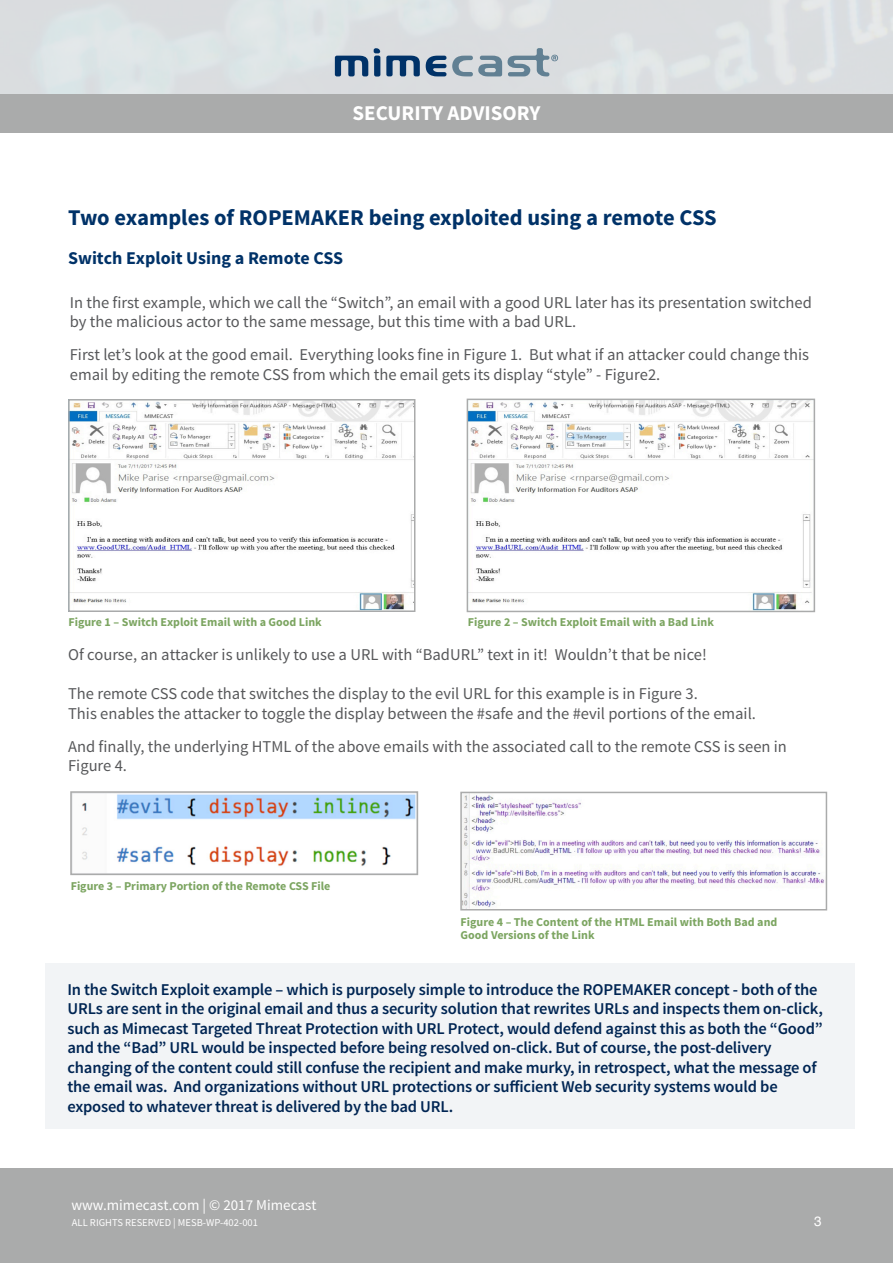
<style>
.page{position:relative;width:893px;height:1263px;background:#fff}
.page>*{position:absolute;margin:0;border:0;box-sizing:border-box;transform-origin:0 0}
.Intro{font:700 22.5px "Source Sans Pro";color:#003268}
.Page_Title{font:700 21px "Source Sans Pro";color:#fff}
.Subhead{font:700 18px "Source Sans Pro";color:#003268}
.Main_Text{font:16.5px/19.5px "Source Sans Pro";color:#57585a}
.Large_Bullet_Text{font:600 16.5px/19.5px "Source Sans Pro";letter-spacing:-.01em;color:#002553}
.t1{font:15px "Source Sans Pro";color:#fff}
.t2{font:13.5px "Helvetica";color:#fff}
.Image_Title{font:700 12px/13.5px "Source Sans Pro";color:#7ca561}
.t3{font:10.5px "Source Sans Pro";color:#fff}
</style>
<div class="page">
<div style="left:0;top:0;width:893px;height:106px;background:#dbdee1"></div>
<svg style="left:335px;top:56px;width:33px;height:20px"></svg>
<svg style="left:426px;top:56px;width:20px;height:20px"></svg>
<svg style="left:452px;top:56px;width:50px;height:20px"></svg>
<svg style="left:374px;top:48px;width:6px;height:29px"></svg>
<svg style="left:386px;top:56px;width:34px;height:20px"></svg>
<svg style="left:508px;top:48px;width:50px;height:28px"></svg>
<div style="left:0;top:94px;width:893px;height:39px;background:#aaabab"></div>
<div style="left:0;top:1168px;width:893px;height:95px;background:#aaabab"></div>
<div style="left:45px;top:963px;width:810px;height:166px;background:#f2f4f6"></div>
<img style="left:82px;top:794px;width:333px;height:72px">
<div style="left:70px;top:791px;width:348px;height:84px;border:2px solid #aaabab"></div>
<img style="left:463px;top:795px;width:361px;height:112px">
<div style="left:460px;top:792px;width:367px;height:118px;border:2px solid #aaabab"></div>
<img style="left:71px;top:402px;width:341px;height:207px">
<div style="left:68px;top:399px;width:347px;height:213px;border:2px solid #aaabab"></div>
<img style="left:470px;top:402px;width:342px;height:207px">
<div style="left:467px;top:399px;width:348px;height:213px;border:2px solid #aaabab"></div>
<p class="Page_Title" style="left:353px;top:99px;width:189px">SECURITY ADVISORY</p>
<p class="Intro" style="left:68px;top:203px;width:650px">Two examples of ROPEMAKER being exploited using a remote CSS</p>
<p class="Subhead" style="left:68px;top:246px;width:277px">Switch Exploit Using a Remote CSS</p>
<p class="Main_Text" style="left:70px;top:293px;width:743px">In the first example, which we call the “Switch”, an email with a good URL later has its presentation switched by the malicious actor to the same message, but this time with a bad URL.</p>
<p class="Main_Text" style="left:70px;top:345px;width:741px">First let’s look at the good email. Everything looks fine in Figure 1. But what if an attacker could change this email by editing the remote CSS from which the email gets its display “style” - Figure2.</p>
<p class="Image_Title" style="left:68px;top:616px;width:255px">Figure 1 – Switch Exploit Email with a Good Link</p>
<p class="Image_Title" style="left:468px;top:616px;width:248px">Figure 2 – Switch Exploit Email with a Bad Link</p>
<p class="Main_Text" style="left:68px;top:645px;width:640px">Of course, an attacker is unlikely to use a URL with “BadURL” text in it! Wouldn’t that be nice!</p>
<p class="Main_Text" style="left:68px;top:684px;width:689px">The remote CSS code that switches the display to the evil URL for this example is in Figure 3.<br>This enables the attacker to toggle the display between the #safe and the #evil portions of the email.</p>
<p class="Main_Text" style="left:68px;top:737px;width:720px">And finally, the underlying HTML of the above emails with the associated call to the remote CSS is seen in<br>Figure 4.</p>
<p class="Image_Title" style="left:71px;top:880px;width:261px">Figure 3 – Primary Portion of the Remote CSS File</p>
<p class="Image_Title" style="left:461px;top:915px;width:318px">Figure 4 – The Content of the HTML Email with Both Bad and<br>Good Versions of the Link</p>
<p class="Large_Bullet_Text" style="left:67px;top:980px;width:757px">In the Switch Exploit example – which is purposely simple to introduce the ROPEMAKER concept - both of the URLs are sent in the original email and thus a security solution that rewrites URLs and inspects them on-click, such as Mimecast Targeted Threat Protection with URL Protect, would defend against this as both the “Good” and the “Bad” URL would be inspected before being resolved on-click. But of course, the post-delivery changing of the content could still confuse the recipient and make murky, in retrospect, what the message of the email was. And organizations without URL protections or sufficient Web security systems would be exposed to whatever threat is delivered by the bad URL.</p>
<p class="t1" style="left:71px;top:1195px;width:246px">www.mimecast.com | © 2017 Mimecast</p>
<p class="t3" style="left:72px;top:1216px;width:188px">ALL RIGHTS RESERVED | MESB-WP-402-001</p>
<p class="t2" style="left:814px;top:1210px;width:9px">3</p>
</div>
